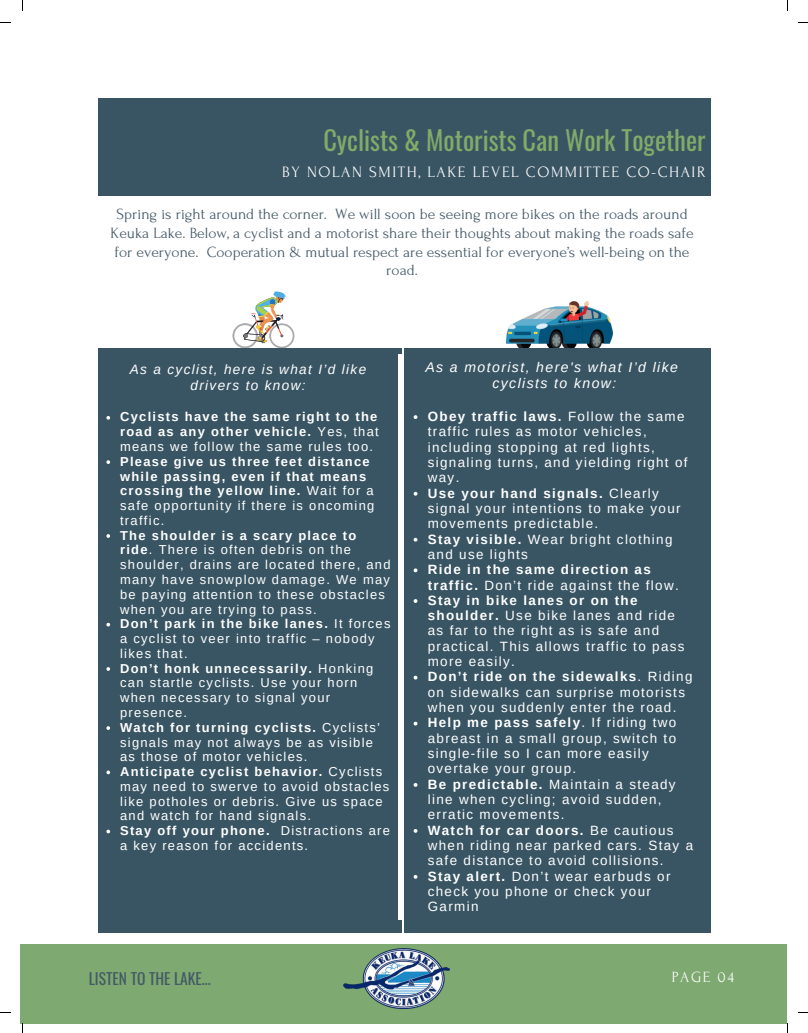
<style>
.page{position:relative;width:808px;height:1033px;background:#fff}
.page>*{position:absolute;margin:0;border:0;box-sizing:border-box;transform-origin:0 0}
.t1{font:26.38px "Oswald";color:#82aa68}
.t2{font:15.88px "Forum";letter-spacing:.1em;color:#fcfcfc}
.t3{font:15.5px/18.8px "Forum";color:#445967;text-align:center}
.t4{font:15.5px "Oswald";color:#445967}
.t5{font:15.5px "Forum";letter-spacing:.1em;color:#fcfcfc}
.t6{font:italic 14px/16.2px "Arimo";letter-spacing:.1em;color:#fff;text-align:center}
.t7{font:italic 13.5px/15.8px "Arimo";letter-spacing:.1em;color:#fff;text-align:center}
.t8{font:13.38px/15.4px "Arimo";letter-spacing:.1em;color:#fff}
.t9{font:12.88px/14.8px "Arimo";letter-spacing:.1em;color:#fff}
.t10{font:700 12.88px/14.8px "Arimo";letter-spacing:.1em;color:#fff;text-align:justify}
.s1{font-weight:400}
.s2{font-weight:700}
</style>
<div class="page">
<div style="left:98px;top:98px;width:612px;height:98px;background:#395564"></div>
<div style="left:21px;top:944px;width:765px;height:79px;background:#7ea970"></div>
<img style="left:343px;top:948px;width:106px;height:60px">
<svg style="left:232px;top:291px;width:62px;height:57px"></svg>
<img style="left:506px;top:301px;width:106px;height:47px">
<div style="left:98px;top:348px;width:304px;height:584px;background:#395564"></div>
<div style="left:404px;top:348px;width:306px;height:584px;background:#395564"></div>
<div style="left:398px;top:354px;width:6px;height:565px;background:#fff"></div>
<svg style="left:106px;top:416px;width:4px;height:3px"></svg>
<svg style="left:106px;top:460px;width:4px;height:4px"></svg>
<svg style="left:106px;top:534px;width:4px;height:4px"></svg>
<svg style="left:106px;top:623px;width:4px;height:3px"></svg>
<svg style="left:106px;top:667px;width:4px;height:4px"></svg>
<svg style="left:106px;top:726px;width:4px;height:4px"></svg>
<svg style="left:106px;top:770px;width:4px;height:4px"></svg>
<svg style="left:106px;top:829px;width:4px;height:4px"></svg>
<svg style="left:413px;top:415px;width:4px;height:4px"></svg>
<svg style="left:413px;top:538px;width:4px;height:3px"></svg>
<svg style="left:413px;top:568px;width:4px;height:4px"></svg>
<svg style="left:413px;top:599px;width:4px;height:4px"></svg>
<svg style="left:413px;top:675px;width:4px;height:4px"></svg>
<svg style="left:413px;top:721px;width:4px;height:4px"></svg>
<h1 class="t1" style="left:323px;top:117px;width:384px">Cyclists &amp; Motorists Can Work Together</h1>
<p class="t2" style="left:282px;top:164px;width:425px">BY NOLAN SMITH, LAKE LEVEL COMMITTEE CO-CHAIR</p>
<p class="t3" style="left:111px;top:205px;width:584px">Spring is right around the corner. We will soon be seeing more bikes on the roads around Keuka Lake. Below, a cyclist and a motorist share their thoughts about making the roads safe for everyone. Cooperation &amp; mutual respect are essential for everyone’s well-being on the road.</p>
<p class="t7" style="left:130px;top:362px;width:238px">As a cyclist, here is what I’d like drivers to know:</p>
<p class="t10" style="left:120px;top:410px;width:260px">Cyclists have the same right to the road as any other vehicle. <span class="s1">Yes, that means we follow the same rules too.</span></p>
<p class="t10" style="left:120px;top:454px;width:256px;text-align:left">Please give us three feet distance while passing, even if that means crossing the yellow line. <span class="s1">Wait for a safe opportunity if there is oncoming traffic.</span></p>
<p class="t9" style="left:120px;top:528px;width:272px"><span class="s2">The shoulder is a scary place to ride</span>. There is often debris on the shoulder, drains are located there, and many have snowplow damage. We may be paying attention to these obstacles when you are trying to pass.<br><span class="s2">Don’t park in the bike lanes.</span> It forces a cyclist to veer into traffic – nobody likes that.<br><span class="s2">Don’t honk unnecessarily.</span> Honking can startle cyclists. Use your horn when necessary to signal your presence.<br><span class="s2">Watch for turning cyclists.</span> Cyclists’ signals may not always be as visible as those of motor vehicles.<br><span class="s2">Anticipate cyclist behavior.</span> Cyclists may need to swerve to avoid obstacles like potholes or debris. Give us space and watch for hand signals.<br><span class="s2">Stay off your phone.</span> Distractions are a key reason for accidents.</p>
<p class="t6" style="left:425px;top:359px;width:254px">As a motorist, here's what I’d like cyclists to know:</p>
<p class="t8" style="left:428px;top:409px;width:261px"><span class="s2">Obey traffic laws.</span> Follow the same traffic rules as motor vehicles, including stopping at red lights, signaling turns, and yielding right of way.<br><span class="s2">Use your hand signals.</span> Clearly signal your intentions to make your movements predictable.<br><span class="s2">Stay visible.</span> Wear bright clothing and use lights</p>
<p class="t8" style="left:428px;top:562px;width:267px"><span class="s2">Ride in the same direction as traffic.</span> Don’t ride against the flow.<br><span class="s2">Stay in bike lanes or on the shoulder.</span> Use bike lanes and ride as far to the right as is safe and practical. This allows traffic to pass more easily.<br><span class="s2">Don’t ride on the sidewalks</span>. Riding on sidewalks can surprise motorists when you suddenly enter the road.<br><span class="s2">Help me pass safely</span>. If riding two abreast in a small group, switch to single-file so I can more easily overtake your group.<br><span class="s2">Be predictable.</span> Maintain a steady line when cycling; avoid sudden, erratic movements.<br><span class="s2">Watch for car doors.</span> Be cautious when riding near parked cars. Stay a safe distance to avoid collisions.<br><span class="s2">Stay alert.</span> Don’t wear earbuds or check you phone or check your<br>Garmin</p>
<p class="t4" style="left:89px;top:964px;width:123px">LISTEN TO THE LAKE...</p>
<p class="t5" style="left:671px;top:968px;width:64px">PAGE 04</p>
</div>
